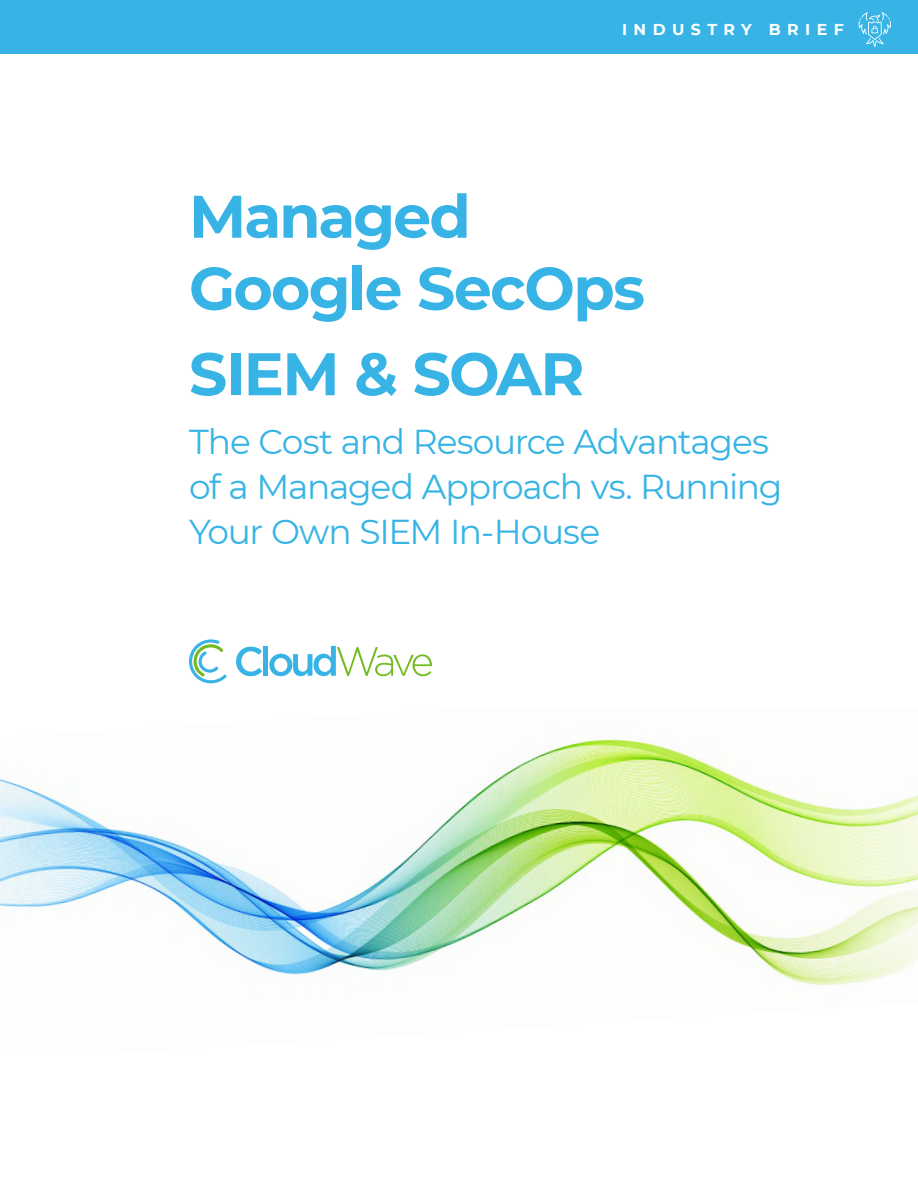
<style>
.page{position:relative;width:918px;height:1188px;background:#fff}
.page>*{position:absolute;margin:0;border:0;box-sizing:border-box;transform-origin:0 0}
.t1{font:700 60px/72px "Montserrat";letter-spacing:-.03em;color:#37b4e5}
.t2{font:34.5px/45px "Montserrat";letter-spacing:-.035em;color:#37b4e5}
.t3{font:700 15.75px "Montserrat";letter-spacing:.405em;color:#fff}
</style>
<div class="page">
<div style="left:0;top:0;width:918px;height:54px;background:#37b4e5"></div>
<img style="left:0;top:739px;width:918px;height:247px">
<svg style="left:858px;top:12px;width:33px;height:35px"></svg>
<svg style="left:189px;top:639px;width:38px;height:44px"></svg>
<svg style="left:236px;top:647px;width:26px;height:29px"></svg>
<div style="left:263px;top:646px;width:5px;height:30px;background:#37b4e5"></div>
<svg style="left:269px;top:646px;width:163px;height:30px"></svg>
<p class="t3" style="left:622px;top:18px;width:223px">INDUSTRY BRIEF</p>
<h1 class="t1" style="left:189px;top:177px;width:458px">Managed<br>Google SecOps</h1>
<h1 class="t1" style="left:189px;top:335px;width:397px">SIEM &amp; SOAR</h1>
<p class="t2" style="left:189px;top:418px;width:595px">The Cost and Resource Advantages of a Managed Approach vs. Running<br>Your Own SIEM In-House</p>
</div>
